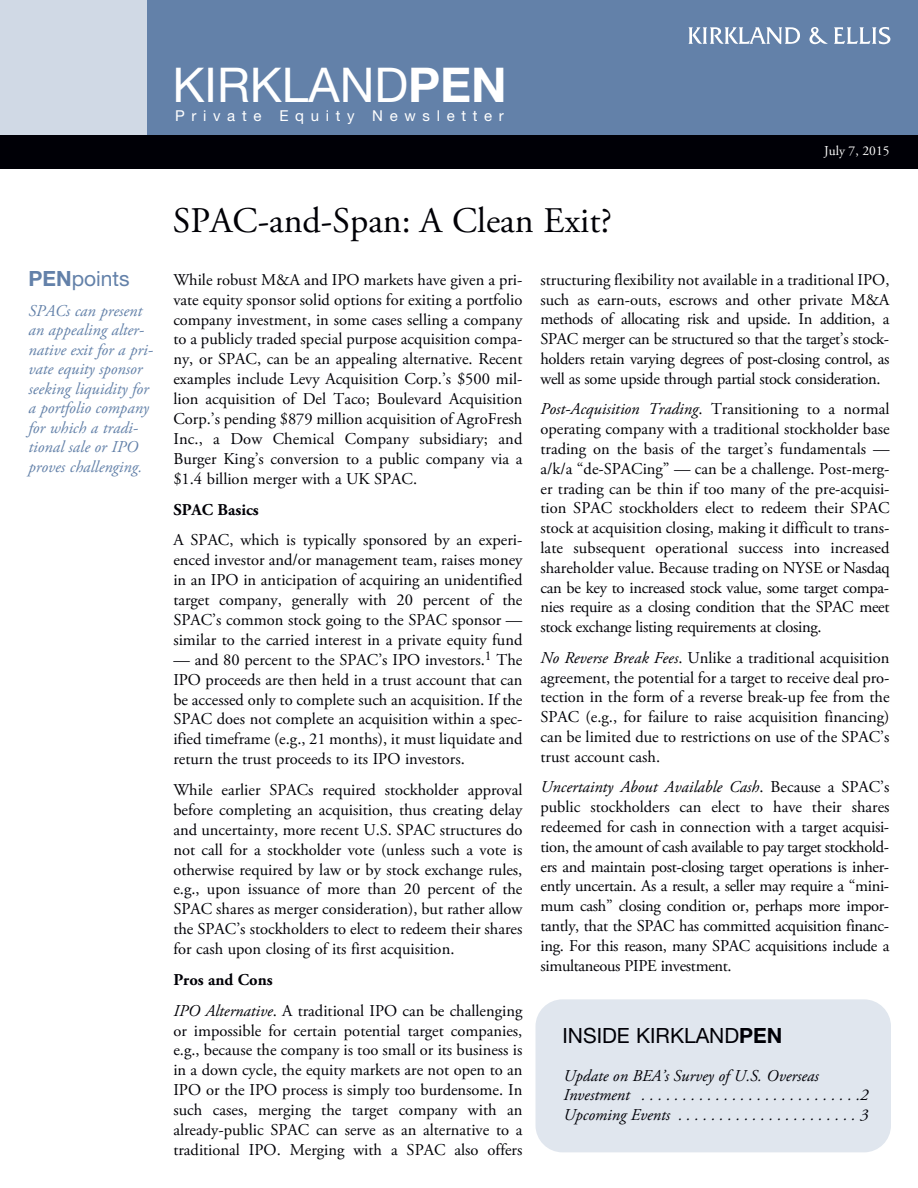
<style>
.page{position:relative;width:918px;height:1188px;background:#fff}
.page>*{position:absolute;margin:0;border:0;box-sizing:border-box;transform-origin:0 0}
.t1{font:48px "Helvetica Neue LT Std";color:#fff}
.t2{font:36px "Adobe Garamond Pro";color:#000006}
.t3{font:21px "Helvetica Neue LT Std";color:#000006}
.t4{font:21px "Helvetica Neue LT Std";color:#6381a9}
.t5{font:16.5px/20px "Adobe Garamond Pro";color:#000006;text-align:justify}
.t6{font:italic 16.5px/19.5px "Adobe Garamond Pro";color:#6381a9}
.t7{font:italic 16.5px/19.8px "Adobe Garamond Pro";color:#000006}
.t8{font:700 16.5px "Adobe Garamond Pro";color:#000006}
.t9{font:15px "Helvetica Neue LT Std";letter-spacing:.445em;color:#fff}
.t10{font:13.5px "Adobe Garamond Pro";color:#fff}
.s1{font-weight:700}
.s2{font-style:italic}
</style>
<div class="page">
<div style="left:119px;top:0;width:799px;height:135px;background:#6381a9"></div>
<div style="left:0;top:0;width:146px;height:135px;background:#d0d9e5"></div>
<div style="left:0;top:135px;width:918px;height:34px;background:#000006"></div>
<div style="left:536px;top:999px;width:355px;height:153px;background:#e0e6ee;border-radius:27px"></div>
<svg style="left:688px;top:27px;width:202px;height:17px"></svg>
<p class="t4" style="left:28px;top:271px;width:103px"><span class="s1">PEN</span>points</p>
<p class="t6" style="left:28px;top:302px;width:125px">SPACs can present an appealing alter&shy;native exit for a pri&shy;vate equity sponsor seeking liquidity for a portfolio company for which a tradi&shy;tional sale or IPO proves challenging.</p>
<h1 class="t1" style="left:173px;top:67px;width:336px">KIRKLAND<span class="s1">PEN</span></h1>
<p class="t9" style="left:175px;top:110px;width:330px">Private Equity Newsletter</p>
<h2 class="t2" style="left:173px;top:206px;width:441px">SPAC-and-Span: A Clean Exit?</h2>
<p class="t10" style="left:824px;top:145px;width:67px">July 7, 2015</p>
<p class="t5" style="left:173px;top:271px;width:351px">While robust M&amp;A and IPO markets have given a pri&shy;vate equity sponsor solid options for exiting a portfolio company investment, in some cases selling a company to a publicly traded special purpose acquisition compa&shy;ny, or SPAC, can be an appealing alternative. Recent examples include Levy Acquisition Corp.’s $500 mil&shy;lion acquisition of Del Taco; Boulevard Acquisition Corp.’s pending $879 million acquisition of AgroFresh Inc., a Dow Chemical Company subsidiary; and Burger King’s conversion to a public company via a $1.4 billion merger with a UK SPAC.</p>
<p class="t8" style="left:173px;top:503px;width:87px">SPAC Basics</p>
<p class="t5" style="left:173px;top:532px;width:351px">A SPAC, which is typically sponsored by an experi&shy;enced investor and/or management team, raises money in an IPO in anticipation of acquiring an unidentified target company, generally with 20 percent of the SPAC’s common stock going to the SPAC sponsor — similar to the carried interest in a private equity fund</p>
<p class="t5" style="left:173px;top:651px;width:351px">— and 80 percent to the SPAC’s IPO investors.<sup>1</sup> The IPO proceeds are then held in a trust account that can be accessed only to complete such an acquisition. If the SPAC does not complete an acquisition within a spec&shy;ified timeframe (e.g., 21 months), it must liquidate and return the trust proceeds to its IPO investors.</p>
<p class="t5" style="left:173px;top:781px;width:351px">While earlier SPACs required stockholder approval before completing an acquisition, thus creating delay and uncertainty, more recent U.S. SPAC structures do not call for a stockholder vote (unless such a vote is otherwise required by law or by stock exchange rules, e.g., upon issuance of more than 20 percent of the SPAC shares as merger consideration), but rather allow the SPAC’s stockholders to elect to redeem their shares for cash upon closing of its first acquisition.</p>
<p class="t5" style="left:173px;top:966px;width:351px;line-height:30.8px"><span class="s1">Pros and Cons<br></span><span class="s2">IPO Alternative</span>. A traditional IPO can be challenging</p>
<p class="t5" style="left:173px;top:1022px;width:351px">or impossible for certain potential target companies, e.g., because the company is too small or its business is in a down cycle, the equity markets are not open to an IPO or the IPO process is simply too burdensome. In such cases, merging the target company with an already-public SPAC can serve as an alternative to a traditional IPO. Merging with a SPAC also offers</p>
<p class="t5" style="left:540px;top:271px;width:351px">structuring flexibility not available in a traditional IPO, such as earn-outs, escrows and other private M&amp;A methods of allocating risk and upside. In addition, a SPAC merger can be structured so that the target’s stock&shy;holders retain varying degrees of post-closing control, as well as some upside through partial stock consideration.</p>
<p class="t5" style="left:540px;top:401px;width:351px"><span class="s2">Post-Acquisition Trading</span>. Transitioning to a normal operating company with a traditional stockholder base trading on the basis of the target’s fundamentals — a/k/a “de-SPACing” — can be a challenge. Post-merg&shy;er trading can be thin if too many of the pre-acquisi&shy;tion SPAC stockholders elect to redeem their SPAC stock at acquisition closing, making it difficult to trans&shy;late subsequent operational success into increased shareholder value. Because trading on NYSE or Nasdaq can be key to increased stock value, some target compa&shy;nies require as a closing condition that the SPAC meet stock exchange listing requirements at closing.</p>
<p class="t5" style="left:540px;top:649px;width:351px"><span class="s2">No Reverse Break Fees</span>. Unlike a traditional acquisition agreement, the potential for a target to receive deal pro&shy;tection in the form of a reverse break-up fee from the SPAC (e.g., for failure to raise acquisition financing) can be limited due to restrictions on use of the SPAC’s trust account cash.</p>
<p class="t5" style="left:540px;top:779px;width:351px"><span class="s2">Uncertainty About Available Cash</span>. Because a SPAC’s public stockholders can elect to have their shares redeemed for cash in connection with a target acquisi&shy;tion, the amount of cash available to pay target stockhold&shy;ers and maintain post-closing target operations is inher&shy;ently uncertain. As a result, a seller may require a “mini&shy;mum cash” closing condition or, perhaps more impor&shy;tantly, that the SPAC has committed acquisition financ&shy;ing. For this reason, many SPAC acquisitions include a simultaneous PIPE investment.</p>
<p class="t3" style="left:562px;top:1028px;width:221px">INSIDE KIRKLAND<span class="s1">PEN</span></p>
<p class="t7" style="left:563px;top:1067px;width:307px">Update on BEA’s Survey of U.S. Overseas<br>Investment . . . . . . . . . . . . . . . . . . . . . . . . . . .2<br>Upcoming Events . . . . . . . . . . . . . . . . . . . . . . 3</p>
</div>
